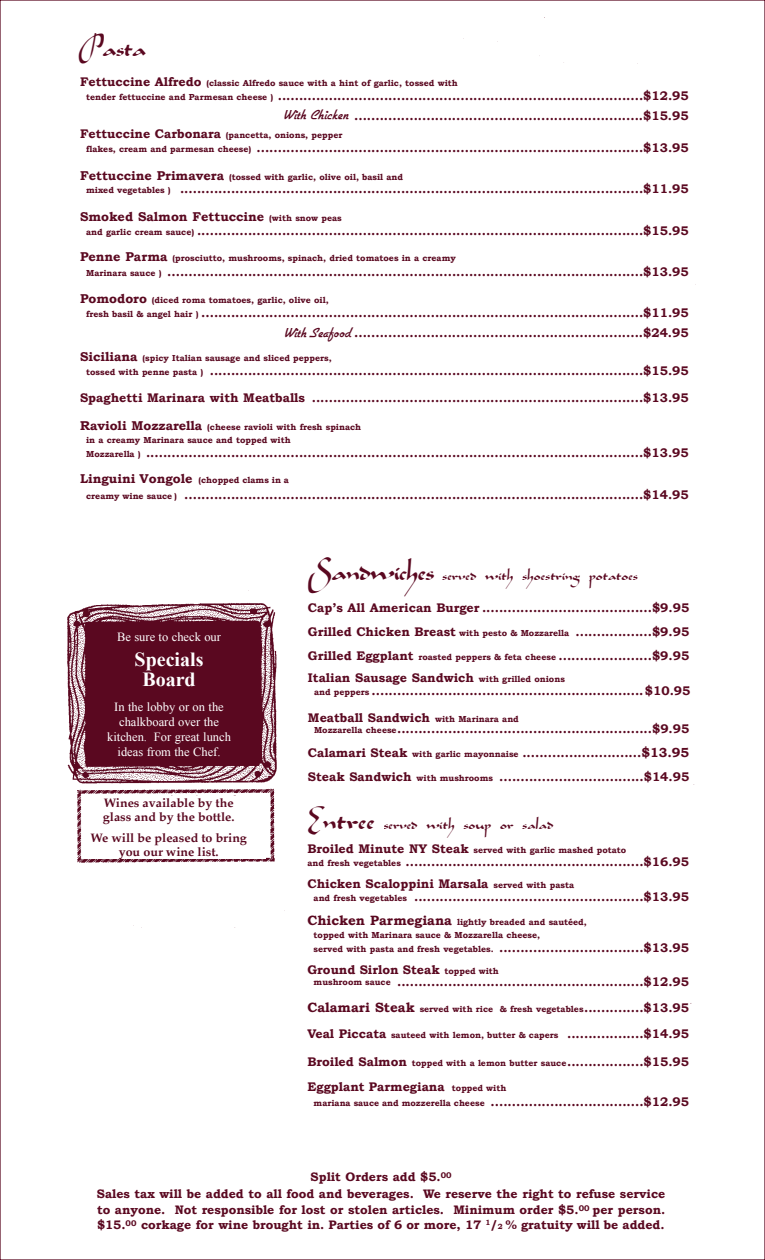
<style>
.page{position:relative;width:765px;height:1260px;background:#fff}
.page>*{position:absolute;margin:0;border:0;box-sizing:border-box;transform-origin:0 0}
.t1{font:32.5px "Bavand";color:#5a0820}
.t2{font:30px "Bavand";letter-spacing:-.025em;color:#5a0820}
.t3{font:25.62px "Chaucer";color:#5a0820}
.t4{font:700 20px/20px "Times New Roman";color:#fff;text-align:center}
.t5{font:17.5px "Bavand";color:#5a0820}
.t6{font:700 15px/15px "Bookman Old Style";color:#5a0820;text-align:center}
.t7{font:700 12.75px "Bookman Old Style";color:#5a0820}
.t8{font:12.75px "Diner";letter-spacing:-.005em;color:#5a0820}
.t9{font:700 12.5px/24.1px "Bookman Old Style";color:#5a0820}
.t10{font:12.5px/15px "Times New Roman";color:#fff;text-align:center}
.t11{font:700 12.38px/16.5px "Bookman Old Style";color:#5a0820;text-align:center}
.t12{font:700 12.12px/13.4px "Palatino";color:#5a0820}
.t13{font:700 8.75px/13.5px "Bookman Old Style";color:#5a0820}
.s1{font-size:12.5px}
.s2{font-size:8.75px}
.s3{font-size:12.75px}
.s4{font-family:"Diner";font-weight:400;font-size:12.75px}
.s5{font-size:32.5px}
.s6{font-size:13.12px}
.s7{font-size:13.5px}
.s8{font-size:7.5px}
</style>
<div class="page">
<img style="left:67px;top:17px;width:629px;height:987px">
<div style="left:296px;top:66px;width:390px;height:1096px;background:#fff"></div>
<div style="left:90px;top:630px;width:158px;height:130px;background:#5a0820"></div>
<div style="left:72px;top:928px;width:223px;height:215px;background:#fff"></div>
<div style="left:291px;top:26px;width:95px;height:42px;background:#fff"></div>
<div style="left:71px;top:882px;width:120px;height:37px;background:#fff"></div>
<div style="left:86px;top:796px;width:180px;height:63px;background:#fff"></div>
<div style="left:39px;top:12px;width:240px;height:573px;background:#fff"></div>
<h2 class="t2" style="left:79px;top:28px;width:69px">Pasta</h2>
<p class="t13" style="left:80px;top:76px;width:379px"><span class="s1">Fettuccine Alfredo</span> (classic Alfredo sauce with a hint of garlic, tossed with</p>
<p class="t9" style="left:86px;top:83px;width:604px"><span class="s2">tender fettuccine and Parmesan cheese )</span> ......................................................................................$12.95</p>
<p class="t8" style="left:282px;top:107px;width:67px">With Chicken</p>
<p class="t13" style="left:80px;top:128px;width:264px"><span class="s1">Fettuccine Carbonara</span> (pancetta, onions, pepper</p>
<p class="t9" style="left:86px;top:136px;width:604px"><span class="s2">flakes, cream and parmesan cheese)</span> ...........................................................................................$13.95</p>
<p class="t13" style="left:80px;top:170px;width:325px"><span class="s3">Fettuccine Primavera</span> (tossed with garlic, olive oil, basil and</p>
<p class="t9" style="left:86px;top:177px;width:604px"><span class="s2">mixed vegetables )</span> .............................................................................................................$11.95</p>
<p class="t7" style="left:80px;top:209px;width:263px">Smoked Salmon Fettuccine <span class="s2">(with snow peas</span></p>
<p class="t9" style="left:86px;top:218px;width:604px"><span class="s2">and garlic cream sauce)</span> .........................................................................................................$15.95</p>
<p class="t13" style="left:80px;top:251px;width:377px"><span class="s3">Penne Parma</span> (prosciutto, mushrooms, spinach, dried tomatoes in a creamy</p>
<p class="t9" style="left:86px;top:259px;width:604px"><span class="s2">Marinara sauce )</span> ................................................................................................................$13.95</p>
<p class="t13" style="left:80px;top:293px;width:250px"><span class="s3">Pomodoro</span> (diced roma tomatoes, garlic, olive oil,</p>
<p class="t9" style="left:86px;top:303px;width:604px;line-height:20px;text-align:right"><span class="s2">fresh basil &amp; angel hair )</span> ........................................................................................................$11.95<br><span class="s4">With Seafood</span>....................................................................$24.95</p>
<p class="t13" style="left:80px;top:351px;width:253px"><span class="s3">Siciliana</span> (spicy Italian sausage and sliced peppers,</p>
<p class="t9" style="left:86px;top:358px;width:604px"><span class="s2">tossed with penne pasta )</span> ......................................................................................................$15.95</p>
<p class="t9" style="left:80px;top:386px;width:610px">Spaghetti Marinara with Meatballs ..............................................................................$13.95</p>
<p class="t13" style="left:86px;top:420px;width:277px;text-indent:-6px"><span class="s3">Ravioli Mozzarella</span> (cheese ravioli with fresh spinach in a creamy Marinara sauce and topped with</p>
<p class="t9" style="left:86px;top:441px;width:604px"><span class="s2">Mozzarella )</span> .....................................................................................................................$13.95</p>
<p class="t9" style="left:354px;top:103px;width:336px">....................................................................$15.95</p>
<p class="t6" style="left:120px;top:131px;width:83px">Beef<br>Stroganoff</p>
<p class="t9" style="left:138px;top:157px;width:47px">$10.95</p>
<h3 class="t3" style="left:121px;top:189px;width:90px">Tuesday</h3>
<p class="t6" style="left:117px;top:217px;width:88px">Veal Cutlet</p>
<p class="t9" style="left:138px;top:243px;width:47px">$13.95</p>
<p class="t6" style="left:111px;top:302px;width:106px">Greek Lemon</p>
<p class="t6" style="left:120px;top:415px;width:84px">Short Ribs</p>
<p class="t9" style="left:138px;top:427px;width:47px">$13.95</p>
<h3 class="t3" style="left:131px;top:459px;width:74px">Friday</h3>
<p class="t13" style="left:80px;top:473px;width:211px"><span class="s3">Linguini Vongole</span> (chopped clams in a</p>
<p class="t9" style="left:86px;top:483px;width:604px"><span class="s2">creamy wine sauce )</span> ............................................................................................................$14.95</p>
<p class="t6" style="left:113px;top:495px;width:98px">Lamb Shank</p>
<p class="t10" style="left:117px;top:629px;width:105px">Be sure to check our</p>
<h3 class="t4" style="left:135px;top:649px;width:70px">Specials<br>Board</h3>
<p class="t10" style="left:107px;top:699px;width:125px">In the lobby or on the chalkboard over the kitchen. For great lunch ideas from the Chef.</p>
<p class="t12" style="left:103px;top:796px;width:133px">Wines available by the glass and by the bottle.</p>
<p class="t12" style="left:91px;top:831px;width:158px;text-align:center">We will be pleased to bring you our wine list.</p>
<h3 class="t5" style="left:308px;top:564px;width:331px"><span class="s5">Sandwiches</span> served with shoestring potatoes</h3>
<p class="t9" style="left:308px;top:596px;width:383px;text-align:justify">Cap’s All American Burger ........................................$9.95<br>Grilled Chicken Breast <span class="s2">with pesto &amp; Mozzarella</span> ..................$9.95<br>Grilled Eggplant <span class="s2">roasted peppers &amp; feta cheese</span> ......................$9.95</p>
<p class="t9" style="left:314px;top:671px;width:378px;line-height:13.1px;text-indent:-6px">Italian Sausage Sandwich <span class="s2">with grilled onions<br>and peppers</span> ................................................................$10.95</p>
<p class="t9" style="left:314px;top:712px;width:377px;line-height:11px;text-indent:-6px">Meatball Sandwich <span class="s2">with Marinara and<br>Mozzarella cheese</span>............................................................$9.95</p>
<p class="t9" style="left:308px;top:740px;width:383px">Calamari Steak <span class="s2">with garlic mayonnaise</span> ............................<span class="s6">$13.95<br></span>Steak Sandwich <span class="s2">with mushrooms</span> ..................................$14.95</p>
<h1 class="t1" style="left:308px;top:799px;width:68px">Entree</h1>
<h3 class="t5" style="left:384px;top:813px;width:171px">served with soup or salad</h3>
<p class="t13" style="left:307px;top:843px;width:320px"><span class="s1">Broiled Minute NY Steak</span> served with garlic mashed potato</p>
<p class="t9" style="left:307px;top:850px;width:383px;line-height:22.2px"><span class="s2">and fresh vegetables</span> ........................................................$16.95<br>Chicken Scaloppini Marsala <span class="s2">served with pasta</span></p>
<p class="t9" style="left:314px;top:885px;width:377px"><span class="s2">and fresh vegetables</span> ......................................................$13.95</p>
<p class="t13" style="left:314px;top:915px;width:275px;text-indent:-6px"><span class="s7">Chicken Parmegiana</span> lightly breaded and sautéed, topped with Marinara sauce &amp; Mozzarella cheese,</p>
<p class="t9" style="left:307px;top:936px;width:383px;line-height:22.5px;text-indent:6px"><span class="s2">served with pasta and fresh vegetables.</span> ..................................$13.95<br>Ground Sirlon Steak <span class="s2">topped with</span></p>
<p class="t9" style="left:314px;top:969px;width:377px"><span class="s2">mushroom sauce</span> ..........................................................$12.95</p>
<p class="t13" style="left:307px;top:1002px;width:383px"><span class="s7">Calamari Steak</span> served with rice &amp; fresh vegetables<span class="s1">..............$13.95</span></p>
<p class="t9" style="left:307px;top:1022px;width:383px">Veal Piccata <span class="s2">sauteed with lemon, butter &amp; capers</span> ..................$14.95</p>
<p class="t9" style="left:307px;top:1048px;width:383px;line-height:25.5px">Broiled Salmon <span class="s2">topped with a lemon butter sauce</span>..................$15.95<br>Eggplant Parmegiana</p>
<p class="t9" style="left:491px;top:1090px;width:200px">....................................$12.95</p>
<p class="t13" style="left:314px;top:1080px;width:194px;line-height:15px;text-indent:138px">topped with mariana sauce and mozzerella cheese</p>
<p class="t11" style="left:97px;top:1168px;width:570px">Split Orders add $5.<sup>00<br></sup>Sales tax will be added to all food and beverages. We reserve the right to refuse service to anyone. Not responsible for lost or stolen articles. Minimum order $5.<sup>00</sup> per person.</p>
<p class="t11" style="left:97px;top:1216px;width:569px">$15.<sup>00</sup> corkage for wine brought in. Parties of 6 or more, 17 <sup>1</sup>/<span class="s8">2</span> % gratuity will be added.</p>
</div>
